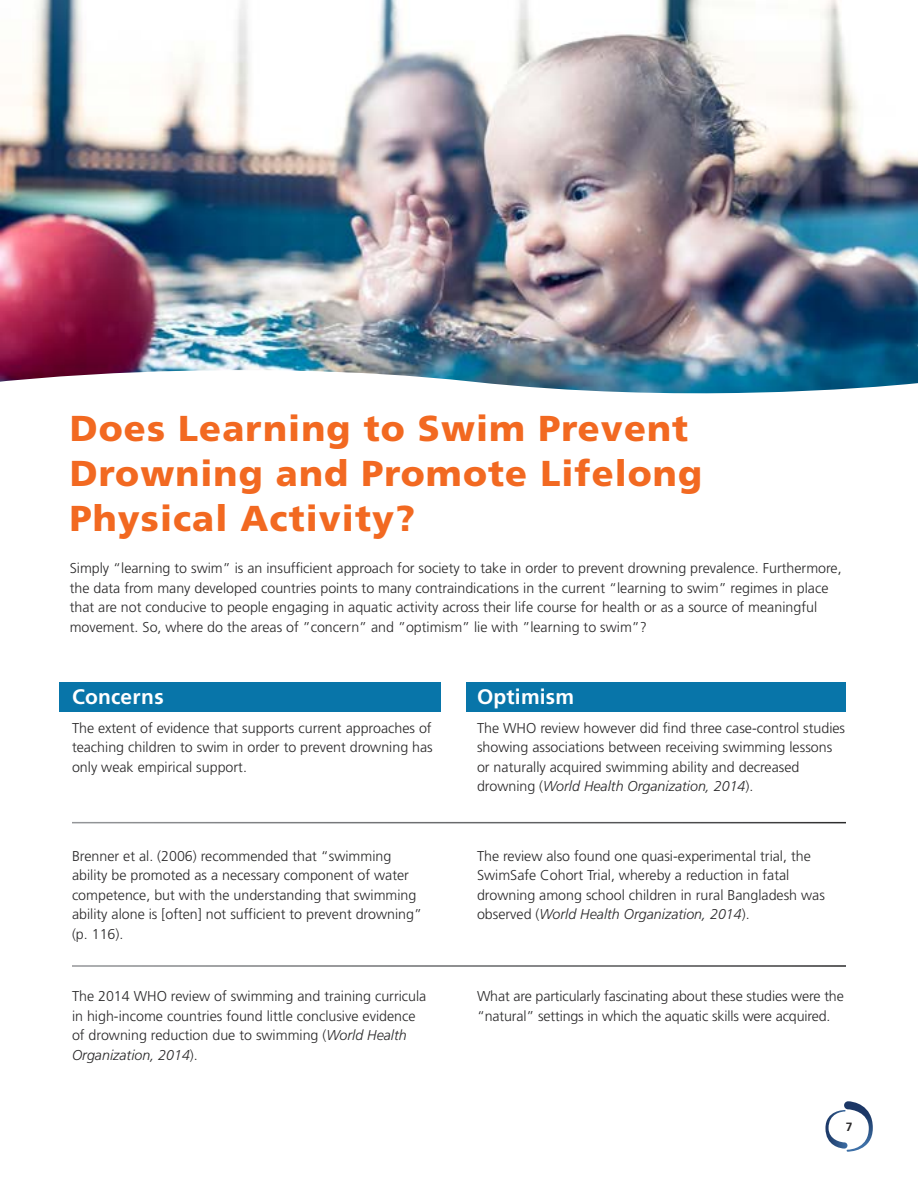
<style>
.page{position:relative;width:918px;height:1188px;background:#fff}
.page>*{position:absolute;margin:0;border:0;box-sizing:border-box;transform-origin:0 0}
.t1{font:900 36px/45px "Frutiger LT Std";letter-spacing:.03em;color:#f26921}
.t2{font:700 21px "Frutiger LT Std";letter-spacing:.01em;color:#fff}
.t3{font:300 14.25px/19.5px "Frutiger LT Std";color:#292829}
.t4{font:700 12px "Frutiger LT Std";color:#292829}
.s1{font-style:italic}
</style>
<div class="page">
<svg style="left:825px;top:1101px;width:48px;height:51px"></svg>
<div style="left:467px;top:682px;width:379px;height:30px;background:#0875a9"></div>
<div style="left:59px;top:682px;width:382px;height:30px;background:#0875a9"></div>
<img style="left:0;top:0;width:918px;height:394px">
<h1 class="t1" style="left:70px;top:406px;width:634px">Does Learning to Swim Prevent<br>Drowning and Promote Lifelong<br>Physical Activity?</h1>
<p class="t3" style="left:70px;top:559px;width:773px">Simply “learning to swim” is an insufficient approach for society to take in order to prevent drowning prevalence. Furthermore, the data from many developed countries points to many contraindications in the current “learning to swim” regimes in place that are not conducive to people engaging in aquatic activity across their life course for health or as a source of meaningful movement. So, where do the areas of ”concern” and ”optimism” lie with ”learning to swim”?</p>
<h2 class="t2" style="left:72px;top:684px;width:93px">Concerns</h2>
<p class="t3" style="left:72px;top:718px;width:362px;text-align:justify">The extent of evidence that supports current approaches of teaching children to swim in order to prevent drowning has only weak empirical support.</p>
<p class="t3" style="left:72px;top:846px;width:351px">Brenner et al. (2006) recommended that “swimming ability be promoted as a necessary component of water competence, but with the understanding that swimming ability alone is [often] not sufficient to prevent drowning” (p. 116).</p>
<p class="t3" style="left:72px;top:987px;width:356px">The 2014 WHO review of swimming and training curricula in high-income countries found little conclusive evidence of drowning reduction due to swimming (<span class="s1">World Health Organization, 2014</span>).</p>
<h2 class="t2" style="left:477px;top:684px;width:99px">Optimism</h2>
<p class="t3" style="left:477px;top:718px;width:370px">The WHO review however did find three case-control studies showing associations between receiving swimming lessons or naturally acquired swimming ability and decreased drowning (<span class="s1">World Health Organization, 2014</span>).</p>
<p class="t3" style="left:477px;top:846px;width:349px">The review also found one quasi-experimental trial, the SwimSafe Cohort Trial, whereby a reduction in fatal drowning among school children in rural Bangladesh was observed (<span class="s1">World Health Organization, 2014</span>).</p>
<p class="t3" style="left:477px;top:987px;width:368px">What are particularly fascinating about these studies were the “natural” settings in which the aquatic skills were acquired.</p>
<p class="t4" style="left:846px;top:1120px;width:8px">7</p>
</div>
